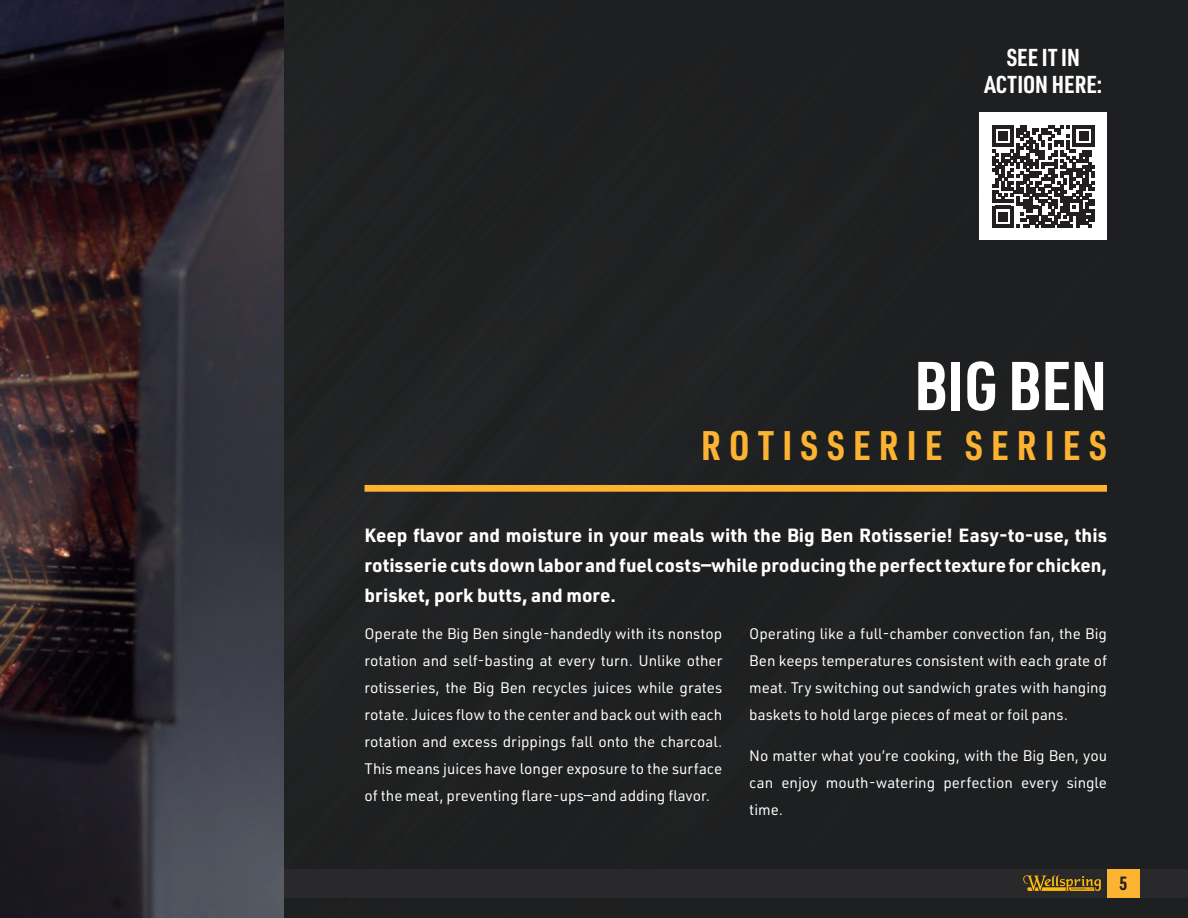
<style>
.page{position:relative;width:1188px;height:918px;background:#fff}
.page>*{position:absolute;margin:0;border:0;box-sizing:border-box;transform-origin:0 0}
.Product_Category__Large{font:700 67.5px "URWDIN Cond";color:#fff}
.Product_Series{font:700 40.5px "URWDIN Cond";letter-spacing:.2em;color:#fcb331}
.Product_Title_16pt{font:700 24px/27px "URWDIN Cond";color:#fff;text-align:center}
.Description_Text_1_Column{font:700 18.75px/30px "URWDIN";color:#fff;text-align:justify}
.t1{font:700 18.75px "URWDIN Cond";color:#231f20}
.Description_Text_2_Column{font:15px/27px "URWDIN";color:#fff;text-align:justify}
</style>
<div class="page">
<div style="left:284px;top:0;width:904px;height:918px;background:#1e1f20"></div>
<div style="left:284px;top:869px;width:904px;height:29px;background:#29282b"></div>
<svg style="left:1023px;top:875px;width:78px;height:17px"></svg>
<div style="left:1107px;top:869px;width:33px;height:29px;background:#fcb331"></div>
<div style="left:364px;top:485px;width:743px;height:7px;background:#fcb331"></div>
<img style="left:0;top:0;width:284px;height:918px">
<div style="left:980px;top:113px;width:127px;height:127px;background:#fff"></div>
<svg style="left:992px;top:125px;width:103px;height:103px"></svg>
<p class="Product_Title_16pt" style="left:984px;top:43px;width:119px">SEE IT IN<br>ACTION HERE:</p>
<p class="Product_Category__Large" style="left:914px;top:340px;width:194px">BIG BEN</p>
<p class="Product_Series" style="left:701px;top:418px;width:407px">ROTISSERIE SERIES</p>
<p class="Description_Text_1_Column" style="left:364px;top:519px;width:744px">Keep flavor and moisture in your meals with the Big Ben Rotisserie! Easy-to-use, this rotisserie cuts down labor and fuel costs—while producing the perfect texture for chicken, brisket, pork butts, and more.</p>
<p class="Description_Text_2_Column" style="left:364px;top:620px;width:359px">Operate the Big Ben single-handedly with its nonstop rotation and self-basting at every turn. Unlike other rotisseries, the Big Ben recycles juices while grates rotate. Juices flow to the center and back out with each rotation and excess drippings fall onto the charcoal.<br>This means juices have longer exposure to the surface of the meat, preventing flare-ups—and adding flavor.</p>
<p class="Description_Text_2_Column" style="left:749px;top:620px;width:359px">Operating like a full-chamber convection fan, the Big Ben keeps temperatures consistent with each grate of meat. Try switching out sandwich grates with hanging baskets to hold large pieces of meat or foil pans.</p>
<p class="Description_Text_2_Column" style="left:749px;top:741px;width:359px">No matter what you’re cooking, with the Big Ben, you can enjoy mouth-watering perfection every single time.</p>
<p class="t1" style="left:1119px;top:871px;width:9px">5</p>
</div>
